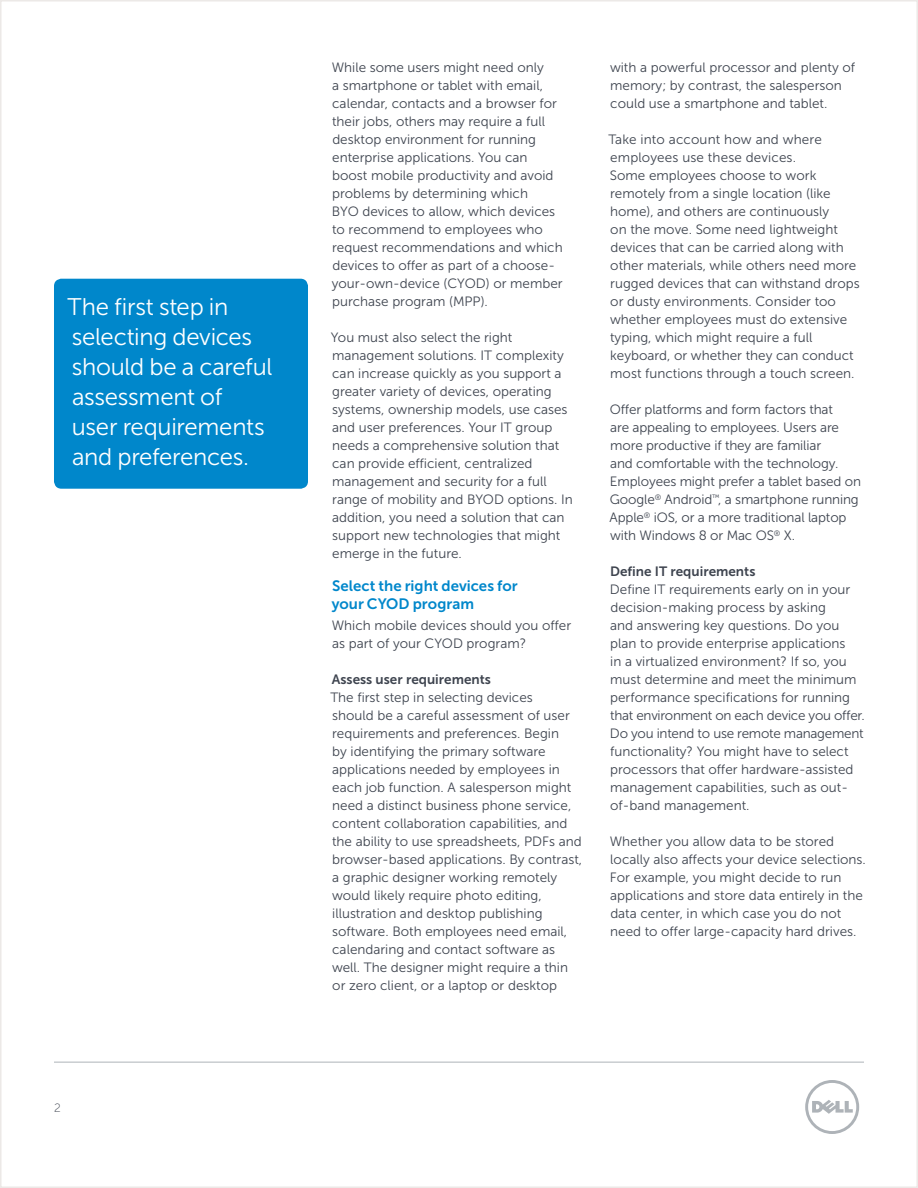
<style>
.page{position:relative;width:918px;height:1188px;background:#fff}
.page>*{position:absolute;margin:0;border:0;box-sizing:border-box;transform-origin:0 0}
.Pull_quote_in_box{font:24px/30px "Museo Sans For Dell 300";letter-spacing:-.01em;color:#fff}
.Paragraph_Header{font:15px/18px "Museo Sans For Dell 700";letter-spacing:.005em;color:#0087cb}
.Body_copy{font:13.5px/18px "Museo Sans For Dell 300";color:#3e444f}
.Paragraph_Head_Secon{font:13.5px "Museo Sans For Dell 700";color:#3e444f}
.t1{font:12px "Museo Sans For Dell 100";color:#3e444f}
</style>
<div class="page">
<hr style="left:54px;top:1062px;width:810px;height:1px;background:#aeb3b8">
<svg style="left:805px;top:1080px;width:54px;height:54px"></svg>
<div style="left:54px;top:279px;width:254px;height:210px;background:#0087cb;border-radius:7px"></div>
<p class="Pull_quote_in_box" style="left:68px;top:292px;width:206px">The first step in selecting devices should be a careful assessment of<br>user requirements and preferences.</p>
<p class="t1" style="left:54px;top:1101px;width:8px">2</p>
<p class="Body_copy" style="left:332px;top:58px;width:232px">While some users might need only<br>a smartphone or tablet with email, calendar, contacts and a browser for their jobs, others may require a full desktop environment for running enterprise applications. You can boost mobile productivity and avoid problems by determining which<br>BYO devices to allow, which devices to recommend to employees who request recommendations and which devices to offer as part of a choose&shy;your-own-device (CYOD) or member purchase program (MPP).</p>
<p class="Body_copy" style="left:331px;top:328px;width:243px">You must also select the right management solutions. IT complexity can increase quickly as you support a greater variety of devices, operating systems, ownership models, use cases and user preferences. Your IT group needs a comprehensive solution that can provide efficient, centralized management and security for a full range of mobility and BYOD options. In addition, you need a solution that can support new technologies that might emerge in the future.</p>
<p class="Paragraph_Header" style="left:332px;top:577px;width:187px">Select the right devices for your CYOD program</p>
<p class="Body_copy" style="left:332px;top:616px;width:241px">Which mobile devices should you offer as part of your CYOD program?</p>
<p class="Paragraph_Head_Secon" style="left:332px;top:672px;width:161px">Assess user requirements</p>
<p class="Body_copy" style="left:330px;top:688px;width:253px">The first step in selecting devices<br>should be a careful assessment of user requirements and preferences. Begin<br>by identifying the primary software applications needed by employees in each job function. A salesperson might need a distinct business phone service, content collaboration capabilities, and the ability to use spreadsheets, PDFs and browser-based applications. By contrast, a graphic designer working remotely would likely require photo editing, illustration and desktop publishing software. Both employees need email, calendaring and contact software as well. The designer might require a thin or zero client, or a laptop or desktop</p>
<p class="Body_copy" style="left:610px;top:58px;width:247px">with a powerful processor and plenty of memory; by contrast, the salesperson could use a smartphone and tablet.</p>
<p class="Body_copy" style="left:608px;top:130px;width:253px">Take into account how and where employees use these devices.<br>Some employees choose to work remotely from a single location (like home), and others are continuously<br>on the move. Some need lightweight devices that can be carried along with other materials, while others need more rugged devices that can withstand drops or dusty environments. Consider too whether employees must do extensive typing, which might require a full keyboard, or whether they can conduct most functions through a touch screen.</p>
<p class="Body_copy" style="left:610px;top:400px;width:253px">Offer platforms and form factors that<br>are appealing to employees. Users are more productive if they are familiar<br>and comfortable with the technology.<br>Employees might prefer a tablet based on Google<sup>®</sup> Android<sup>™</sup>, a smartphone running Apple<sup>®</sup> iOS, or a more traditional laptop with Windows 8 or Mac OS<sup>®</sup> X.</p>
<p class="Paragraph_Head_Secon" style="left:610px;top:564px;width:147px">Define IT requirements</p>
<p class="Body_copy" style="left:610px;top:580px;width:257px">Define IT requirements early on in your decision-making process by asking<br>and answering key questions. Do you plan to provide enterprise applications<br>in a virtualized environment? If so, you must determine and meet the minimum performance specifications for running that environment on each device you offer.<br>Do you intend to use remote management functionality? You might have to select processors that offer hardware-assisted management capabilities, such as out&shy;of-band management.</p>
<p class="Body_copy" style="left:610px;top:832px;width:258px">Whether you allow data to be stored locally also affects your device selections.<br>For example, you might decide to run applications and store data entirely in the data center, in which case you do not need to offer large-capacity hard drives.</p>
</div>
